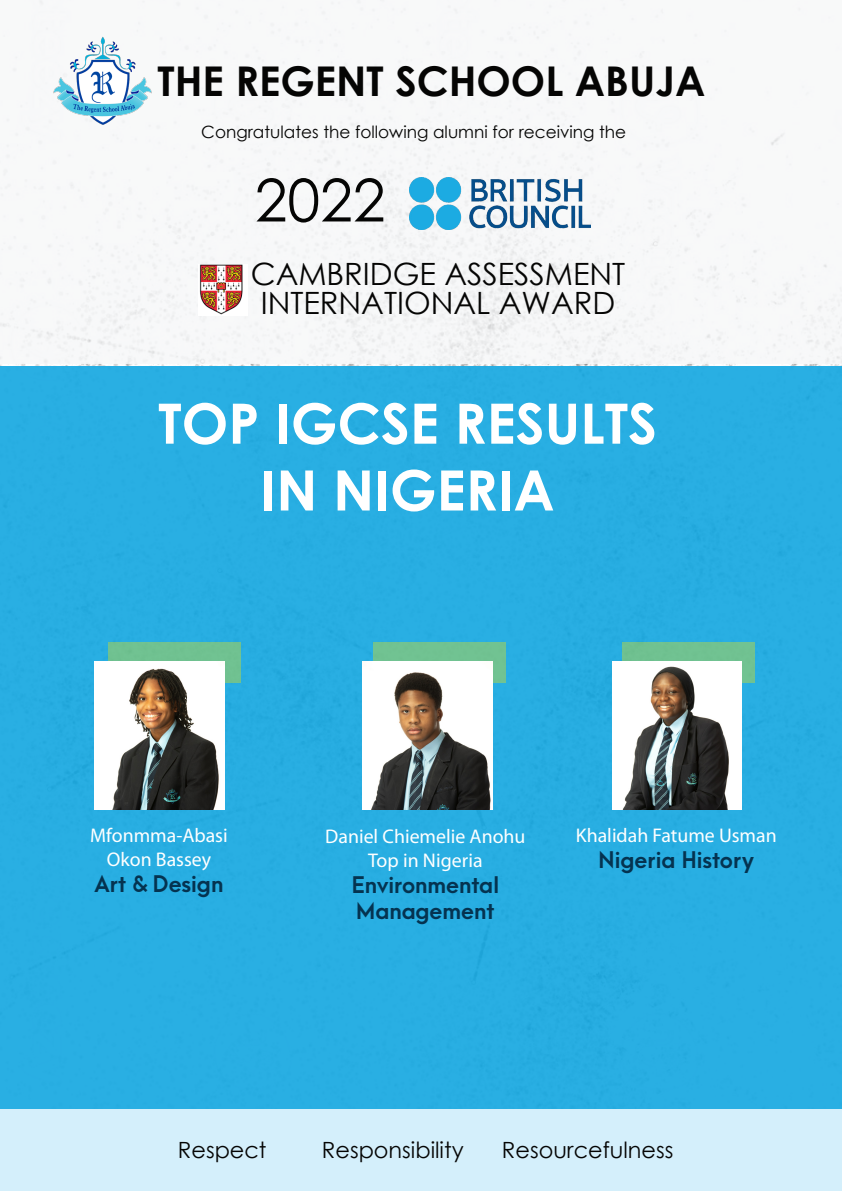
<style>
.page{position:relative;width:842px;height:1191px;background:#fff}
.page>*{position:absolute;margin:0;border:0;box-sizing:border-box;transform-origin:0 0}
.t1{font:59px "Century Gothic";color:#050504}
.t2{font:700 55.7px/66.8px "Century Gothic";color:#fff;text-align:center}
.t3{font:700 41px "Century Gothic";color:#050504}
.t4{font:30.7px/29.4px "Century Gothic";color:#050504;text-align:center}
.t5{font:22.4px "Century Gothic";color:#050504}
.t6{font:700 21.8px/26.2px "Arca Majora 3";color:#053350}
.t7{font:19.8px/23.8px "Myriad Pro";color:#fff;text-align:center}
.t8{font:16.9px "Century Gothic";color:#050504}
</style>
<div class="page">
<div style="left:0;top:0;width:842px;height:364px;background:#f7f8f9"></div>
<div style="left:0;top:366px;width:842px;height:753px;background:#28aee2"></div>
<div style="left:623px;top:642px;width:132px;height:41px;background:#70c291"></div>
<div style="left:373px;top:642px;width:132px;height:41px;background:#71c292"></div>
<div style="left:109px;top:642px;width:132px;height:41px;background:#70c190"></div>
<img style="left:200px;top:264px;width:43px;height:51px">
<img style="left:409px;top:177px;width:181px;height:52px">
<div style="left:0;top:1109px;width:842px;height:82px;background:#d4effb"></div>
<img style="left:53px;top:37px;width:99px;height:88px">
<img style="left:95px;top:661px;width:129px;height:149px">
<img style="left:363px;top:661px;width:129px;height:149px">
<img style="left:612px;top:661px;width:129px;height:149px">
<h3 class="t3" style="left:158px;top:50px;width:549px">THE REGENT SCHOOL ABUJA</h3>
<p class="t8" style="left:201px;top:121px;width:426px">Congratulates the following alumni for receiving the</p>
<h1 class="t1" style="left:255px;top:159px;width:132px">2022</h1>
<h3 class="t4" style="left:251px;top:258px;width:376px">CAMBRIDGE ASSESSMENT<br>INTERNATIONAL AWARD</h3>
<h2 class="t2" style="left:158px;top:388px;width:500px">TOP IGCSE RESULTS<br>IN NIGERIA</h2>
<p class="t7" style="left:90px;top:823px;width:139px">Mfonmma-Abasi<br>Okon Bassey</p>
<p class="t6" style="left:95px;top:868px;width:130px">Art &amp; Design</p>
<p class="t7" style="left:325px;top:824px;width:202px">Daniel Chiemelie Anohu<br>Top in Nigeria</p>
<p class="t6" style="left:352px;top:869px;width:149px">Environmental<br>Management</p>
<p class="t7" style="left:576px;top:823px;width:202px">Khalidah Fatume Usman</p>
<p class="t6" style="left:599px;top:844px;width:157px">Nigeria History</p>
<p class="t5" style="left:178px;top:1134px;width:90px">Respect</p>
<p class="t5" style="left:322px;top:1134px;width:143px">Responsibility</p>
<p class="t5" style="left:502px;top:1134px;width:173px">Resourcefulness</p>
</div>
